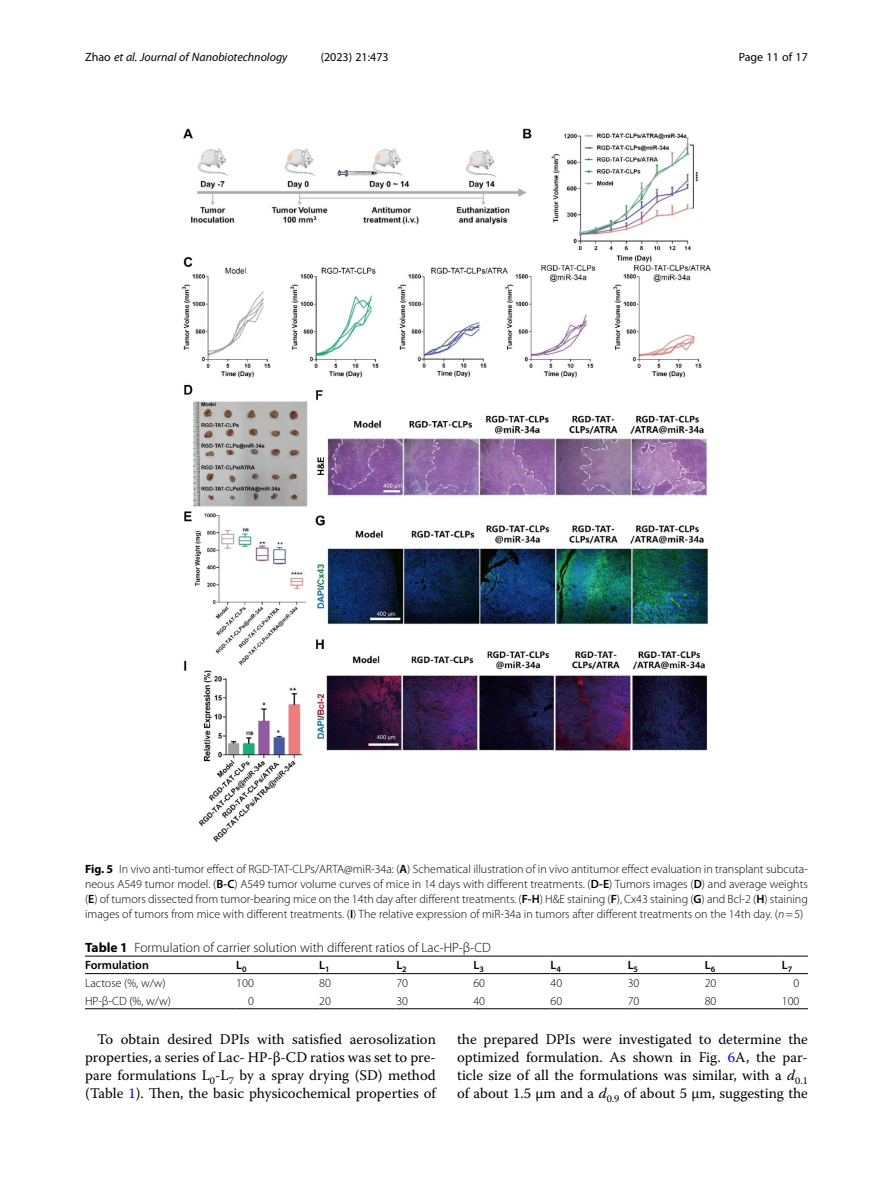
<style>
.page{position:relative;width:893px;height:1191px;background:#fff}
.page>*{position:absolute;margin:0;border:0;box-sizing:border-box;transform-origin:0 0}
.Body_Text_Indent{font:14.7px/18px "Warnock Pro";color:#000;text-align:justify}
.Table_Caption{font:300 13.5px "Myriad Pro";color:#000}
.Figure_Caption{font:300 12px/15px "Myriad Pro";color:#000;text-align:justify}
.t1{font:italic 12px "Myriad Pro";color:#000}
.Table_Body_Tab1_Deci{font:300 12px "Myriad Pro";color:#000}
.Table_Body{font:300 12px "Myriad Pro";color:#000}
.Table_Head{font:600 12px "Myriad Pro";color:#000}
.t2{font:12px "Myriad Pro";color:#000}
.s1{font-style:normal}
.s2{font-weight:700}
.s3{font-weight:600}
.s4{font-style:italic}
.s5{color:#00f}
</style>
<div class="page">
<hr style="left:85px;top:973px;width:151px;height:1px;background:#000">
<hr style="left:236px;top:956px;width:83px;height:1px;background:#000">
<hr style="left:236px;top:973px;width:83px;height:1px;background:#000">
<hr style="left:319px;top:956px;width:77px;height:1px;background:#000">
<hr style="left:319px;top:973px;width:77px;height:1px;background:#000">
<hr style="left:396px;top:956px;width:77px;height:1px;background:#000">
<hr style="left:396px;top:973px;width:77px;height:1px;background:#000">
<hr style="left:473px;top:956px;width:78px;height:1px;background:#000">
<hr style="left:473px;top:973px;width:78px;height:1px;background:#000">
<hr style="left:551px;top:956px;width:77px;height:1px;background:#000">
<hr style="left:551px;top:973px;width:77px;height:1px;background:#000">
<hr style="left:628px;top:956px;width:77px;height:1px;background:#000">
<hr style="left:628px;top:973px;width:77px;height:1px;background:#000">
<hr style="left:705px;top:956px;width:77px;height:1px;background:#000">
<hr style="left:705px;top:973px;width:77px;height:1px;background:#000">
<svg style="left:782px;top:956px;width:26px;height:1px"></svg>
<svg style="left:782px;top:973px;width:26px;height:1px"></svg>
<hr style="left:85px;top:1008px;width:151px;height:1px;background:#000">
<hr style="left:236px;top:1008px;width:83px;height:1px;background:#000">
<hr style="left:319px;top:1008px;width:77px;height:1px;background:#000">
<hr style="left:396px;top:1008px;width:77px;height:1px;background:#000">
<hr style="left:473px;top:1008px;width:78px;height:1px;background:#000">
<hr style="left:551px;top:1008px;width:77px;height:1px;background:#000">
<hr style="left:628px;top:1008px;width:77px;height:1px;background:#000">
<hr style="left:705px;top:1008px;width:77px;height:1px;background:#000">
<svg style="left:782px;top:1008px;width:26px;height:1px"></svg>
<hr style="left:85px;top:956px;width:151px;height:1px;background:#000">
<img style="left:182px;top:128px;width:529px;height:714px">
<p class="t1" style="left:85px;top:50px;width:204px"><span class="s1">Zhao</span> et al. Journal of Nanobiotechnology</p>
<p class="t2" style="left:321px;top:50px;width:70px">(2023) 21:473</p>
<p class="t2" style="left:739px;top:50px;width:71px">Page 11 of 17</p>
<p class="Figure_Caption" style="left:85px;top:861px;width:724px"><span class="s2">Fig. 5</span> In vivo anti-tumor effect of RGD-TAT-CLPs/ARTA@miR-34a: (<span class="s3">A</span>) Schematical illustration of in vivo antitumor effect evaluation in transplant subcuta&shy;neous A549 tumor model. (<span class="s3">B-C</span>) A549 tumor volume curves of mice in 14 days with different treatments. (<span class="s3">D-E</span>) Tumors images (<span class="s3">D</span>) and average weights (<span class="s3">E</span>) of tumors dissected from tumor-bearing mice on the 14th day after different treatments. (<span class="s3">F-H</span>) H&amp;E staining (<span class="s3">F</span>), Cx43 staining (<span class="s3">G</span>) and Bcl-2 (<span class="s3">H</span>) staining images of tumors from mice with different treatments. (<span class="s3">I</span>) The relative expression of miR-34a in tumors after different treatments on the 14th day. (<span class="s4">n</span>=5)</p>
<p class="Table_Caption" style="left:85px;top:940px;width:407px"><span class="s2">Table 1</span> Formulation of carrier solution with different ratios of Lac-HP-β-CD</p>
<p class="Table_Head" style="left:85px;top:957px;width:65px">Formulation</p>
<p class="Table_Head" style="left:236px;top:957px;width:12px">L<sub>0</sub></p>
<p class="Table_Head" style="left:319px;top:957px;width:12px">L<sub>1</sub></p>
<p class="Table_Head" style="left:396px;top:957px;width:12px">L<sub>2</sub></p>
<p class="Table_Head" style="left:473px;top:957px;width:12px">L<sub>3</sub></p>
<p class="Table_Head" style="left:551px;top:957px;width:12px">L<sub>4</sub></p>
<p class="Table_Head" style="left:628px;top:957px;width:12px">L<sub>5</sub></p>
<p class="Table_Head" style="left:705px;top:957px;width:12px">L<sub>6</sub></p>
<p class="Table_Head" style="left:782px;top:957px;width:12px">L<sub>7</sub></p>
<p class="Table_Body" style="left:85px;top:976px;width:82px">Lactose (%, w/w)</p>
<p class="Table_Body_Tab1_Deci" style="left:236px;top:976px;width:19px">100</p>
<p class="Table_Body_Tab1_Deci" style="left:319px;top:976px;width:13px">80</p>
<p class="Table_Body_Tab1_Deci" style="left:396px;top:976px;width:13px">70</p>
<p class="Table_Body_Tab1_Deci" style="left:473px;top:976px;width:13px">60</p>
<p class="Table_Body_Tab1_Deci" style="left:551px;top:976px;width:13px">40</p>
<p class="Table_Body_Tab1_Deci" style="left:628px;top:976px;width:13px">30</p>
<p class="Table_Body_Tab1_Deci" style="left:705px;top:976px;width:13px">20</p>
<p class="Table_Body_Tab1_Deci" style="left:794px;top:976px;width:7px">0</p>
<p class="Table_Body" style="left:85px;top:994px;width:87px">HP-β-CD (%, w/w)</p>
<p class="Table_Body_Tab1_Deci" style="left:248px;top:994px;width:7px">0</p>
<p class="Table_Body_Tab1_Deci" style="left:319px;top:994px;width:13px">20</p>
<p class="Table_Body_Tab1_Deci" style="left:396px;top:994px;width:13px">30</p>
<p class="Table_Body_Tab1_Deci" style="left:473px;top:994px;width:13px">40</p>
<p class="Table_Body_Tab1_Deci" style="left:551px;top:994px;width:13px">60</p>
<p class="Table_Body_Tab1_Deci" style="left:628px;top:994px;width:13px">70</p>
<p class="Table_Body_Tab1_Deci" style="left:705px;top:994px;width:13px">80</p>
<p class="Table_Body_Tab1_Deci" style="left:782px;top:994px;width:19px">100</p>
<p class="Body_Text_Indent" style="left:85px;top:1030px;width:352px;text-indent:12px">To obtain desired DPIs with satisfied aerosolization properties, a series of Lac- HP-β-CD ratios was set to pre&shy;pare formulations L<sub>0</sub>-L<sub>7</sub> by a spray drying (SD) method (Table <span class="s5">1</span>). Then, the basic physicochemical properties of</p>
<p class="Body_Text_Indent" style="left:457px;top:1030px;width:352px">the prepared DPIs were investigated to determine the optimized formulation. As shown in Fig. <span class="s5">6</span>A, the par&shy;ticle size of all the formulations was similar, with a <span class="s4">d</span><sub>0.1 </sub>of about 1.5 μm and a <span class="s4">d</span><sub>0.9</sub> of about 5 μm, suggesting the</p>
</div>
